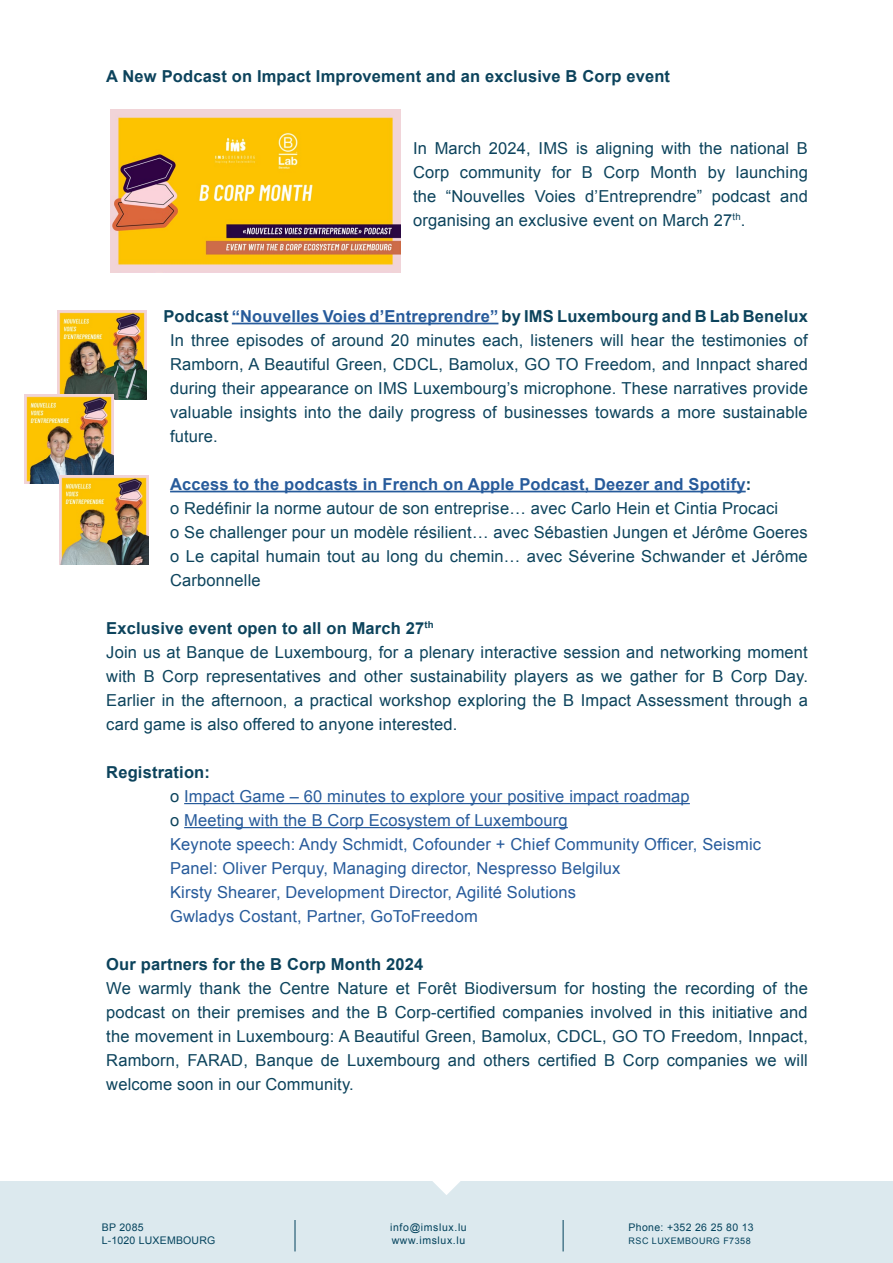
<style>
.page{position:relative;width:893px;height:1263px;background:#fff}
.page>*{position:absolute;margin:0;border:0;box-sizing:border-box;transform-origin:0 0}
.t1{font:16.5px/24px "Arial";letter-spacing:.01em;color:#0c435c;text-align:justify}
.t2{font:16.5px/24px "Arial";letter-spacing:.01em;color:#275b9b}
.t3{font:700 16.5px "Arial";letter-spacing:.01em;color:#0c435c}
.t4{font:10.5px/13.5px "Arial";letter-spacing:.03em;color:#04435d}
.t5{font:10.5px/13.5px "Arial";letter-spacing:.06em;color:#04435d}
.t6{font:9px "Arial";letter-spacing:.05em;color:#04435d}
.s1{font-weight:700}
.s2{font-weight:700;color:#275b9b}
.s3{font-weight:700;color:#0c435c}
.s4{color:#0c435c}
</style>
<div class="page">
<div style="left:0;top:1181px;width:893px;height:82px;background:#dce9ee"></div>
<svg style="left:433px;top:1181px;width:27px;height:14px"></svg>
<hr style="left:232px;top:323px;width:266px;height:1px;background:#275b9b">
<hr style="left:170px;top:491px;width:576px;height:1px;background:#275b9b">
<hr style="left:184px;top:803px;width:506px;height:1px;background:#275b9b">
<hr style="left:184px;top:827px;width:384px;height:1px;background:#275b9b">
<img style="left:111px;top:109px;width:289px;height:163px">
<hr style="left:563px;top:1220px;width:1px;height:31px;background:#04435d">
<hr style="left:295px;top:1220px;width:1px;height:31px;background:#04435d">
<img style="left:58px;top:310px;width:89px;height:89px">
<img style="left:25px;top:394px;width:89px;height:89px">
<img style="left:60px;top:475px;width:89px;height:89px">
<p class="t3" style="left:106px;top:65px;width:565px">A New Podcast on Impact Improvement and an exclusive B Corp event</p>
<p class="t1" style="left:413px;top:136px;width:396px">In March 2024, IMS is aligning with the national B Corp community for B Corp Month by launching the “Nouvelles Voies d’Entreprendre” podcast and organising an exclusive event on March 27<sup>th</sup>.</p>
<p class="t1" style="left:170px;top:304px;width:639px;text-indent:-7px"><span class="s1">Podcast</span> <span class="s2">“Nouvelles Voies d’Entreprendre”</span> <span class="s1">by IMS Luxembourg and B Lab Benelux </span>In three episodes of around 20 minutes each, listeners will hear the testimonies of Ramborn, A Beautiful Green, CDCL, Bamolux, GO TO Freedom, and Innpact shared during their appearance on IMS Luxembourg’s microphone. These narratives provide valuable insights into the daily progress of businesses towards a more sustainable future.</p>
<p class="t1" style="left:170px;top:472px;width:639px;text-align:left"><span class="s2">Access to the podcasts in French on Apple Podcast, Deezer and Spotify</span><span class="s1">:<br></span>o Redéfinir la norme autour de son entreprise… avec Carlo Hein et Cintia Procaci<br>o Se challenger pour un modèle résilient… avec Sébastien Jungen et Jérôme Goeres o Le capital humain tout au long du chemin… avec Séverine Schwander et Jérôme Carbonnelle</p>
<p class="t1" style="left:106px;top:616px;width:703px;text-align:left"><span class="s1">Exclusive event open to all on March 27</span><sup>th<br></sup>Join us at Banque de Luxembourg, for a plenary interactive session and networking moment with B Corp representatives and other sustainability players as we gather for B Corp Day.<br>Earlier in the afternoon, a practical workshop exploring the B Impact Assessment through a card game is also offered to anyone interested.</p>
<p class="t2" style="left:170px;top:760px;width:592px;text-indent:-64px"><span class="s3">Registration:<br></span><span class="s4">o</span> Impact Game – 60 minutes to explore your positive impact roadmap<br><span class="s4">o</span> Meeting with the B Corp Ecosystem of Luxembourg<br>Keynote speech: Andy Schmidt, Cofounder + Chief Community Officer, Seismic Panel: Oliver Perquy, Managing director, Nespresso Belgilux<br>Kirsty Shearer, Development Director, Agilité Solutions<br>Gwladys Costant, Partner, GoToFreedom</p>
<p class="t3" style="left:106px;top:953px;width:318px">Our partners for the B Corp Month 2024</p>
<p class="t1" style="left:106px;top:976px;width:703px">We warmly thank the Centre Nature et Forêt Biodiversum for hosting the recording of the podcast on their premises and the B Corp-certified companies involved in this initiative and the movement in Luxembourg: A Beautiful Green, Bamolux, CDCL, GO TO Freedom, Innpact, Ramborn, FARAD, Banque de Luxembourg and others certified B Corp companies we will welcome soon in our Community.</p>
<p class="t5" style="left:390px;top:1220px;width:78px">info@imslux.lu www.imslux.lu</p>
<p class="t4" style="left:102px;top:1220px;width:115px">BP 2085<br>L-1020 LUXEMBOURG</p>
<p class="t4" style="left:629px;top:1220px;width:127px">Phone: +352 26 25 80 13</p>
<p class="t6" style="left:629px;top:1235px;width:124px">RSC LUXEMBOURG F7358</p>
</div>
